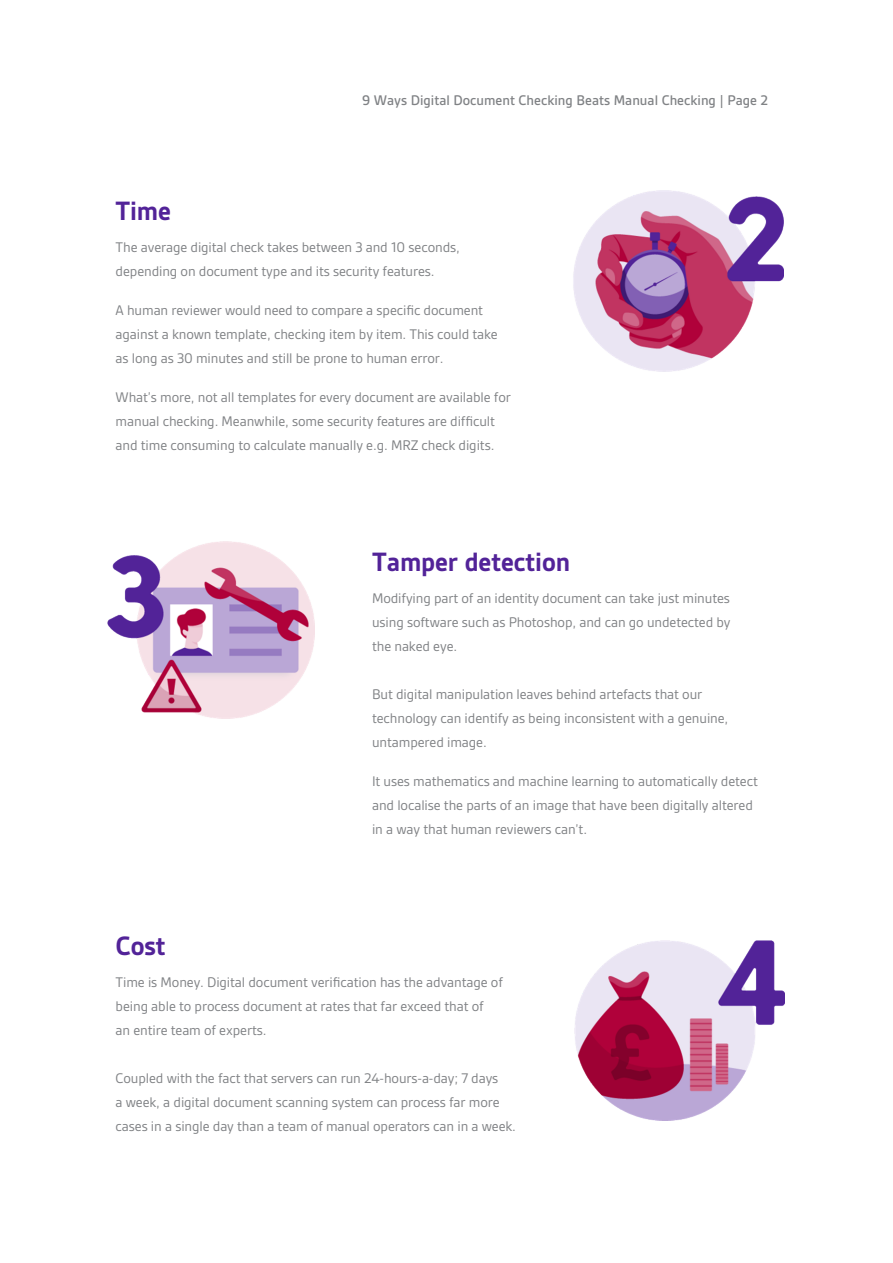
<style>
.page{position:relative;width:893px;height:1263px;background:#fff}
.page>*{position:absolute;margin:0;border:0;box-sizing:border-box;transform-origin:0 0}
.t1{font:700 28.5px "Gesta";letter-spacing:-.005em;color:#522398}
.t2{font:15px/24px "Gesta";letter-spacing:-.005em;color:#808285}
.t3{font:500 15px "Gesta";color:#808285}
</style>
<div class="page">
<img style="left:573px;top:190px;width:211px;height:181px">
<img style="left:107px;top:541px;width:208px;height:178px">
<img style="left:575px;top:940px;width:210px;height:180px">
<h1 class="t1" style="left:116px;top:194px;width:57px">Time</h1>
<p class="t3" style="left:362px;top:91px;width:408px">9 Ways Digital Document Checking Beats Manual Checking | Page 2</p>
<p class="t2" style="left:116px;top:235px;width:346px">The average digital check takes between 3 and 10 seconds, depending on document type and its security features.</p>
<p class="t2" style="left:116px;top:298px;width:384px">A human reviewer would need to compare a specific document against a known template, checking item by item. This could take as long as 30 minutes and still be prone to human error.</p>
<p class="t2" style="left:116px;top:385px;width:397px">What’s more, not all templates for every document are available for manual checking. Meanwhile, some security features are difficult and time consuming to calculate manually e.g. MRZ check digits.</p>
<h1 class="t1" style="left:372px;top:546px;width:200px">Tamper detection</h1>
<h1 class="t1" style="left:116px;top:930px;width:52px">Cost</h1>
<p class="t2" style="left:372px;top:586px;width:360px;text-align:justify">Modifying part of an identity document can take just minutes using software such as Photoshop, and can go undetected by the naked eye.</p>
<p class="t2" style="left:372px;top:682px;width:358px">But digital manipulation leaves behind artefacts that our technology can identify as being inconsistent with a genuine, untampered image.</p>
<p class="t2" style="left:372px;top:769px;width:387px">It uses mathematics and machine learning to automatically detect and localise the parts of an image that have been digitally altered in a way that human reviewers can’t.</p>
<p class="t2" style="left:116px;top:970px;width:389px">Time is Money. Digital document verification has the advantage of being able to process document at rates that far exceed that of<br>an entire team of experts.</p>
<p class="t2" style="left:116px;top:1066px;width:402px">Coupled with the fact that servers can run 24-hours-a-day; 7 days<br>a week, a digital document scanning system can process far more cases in a single day than a team of manual operators can in a week.</p>
</div>
